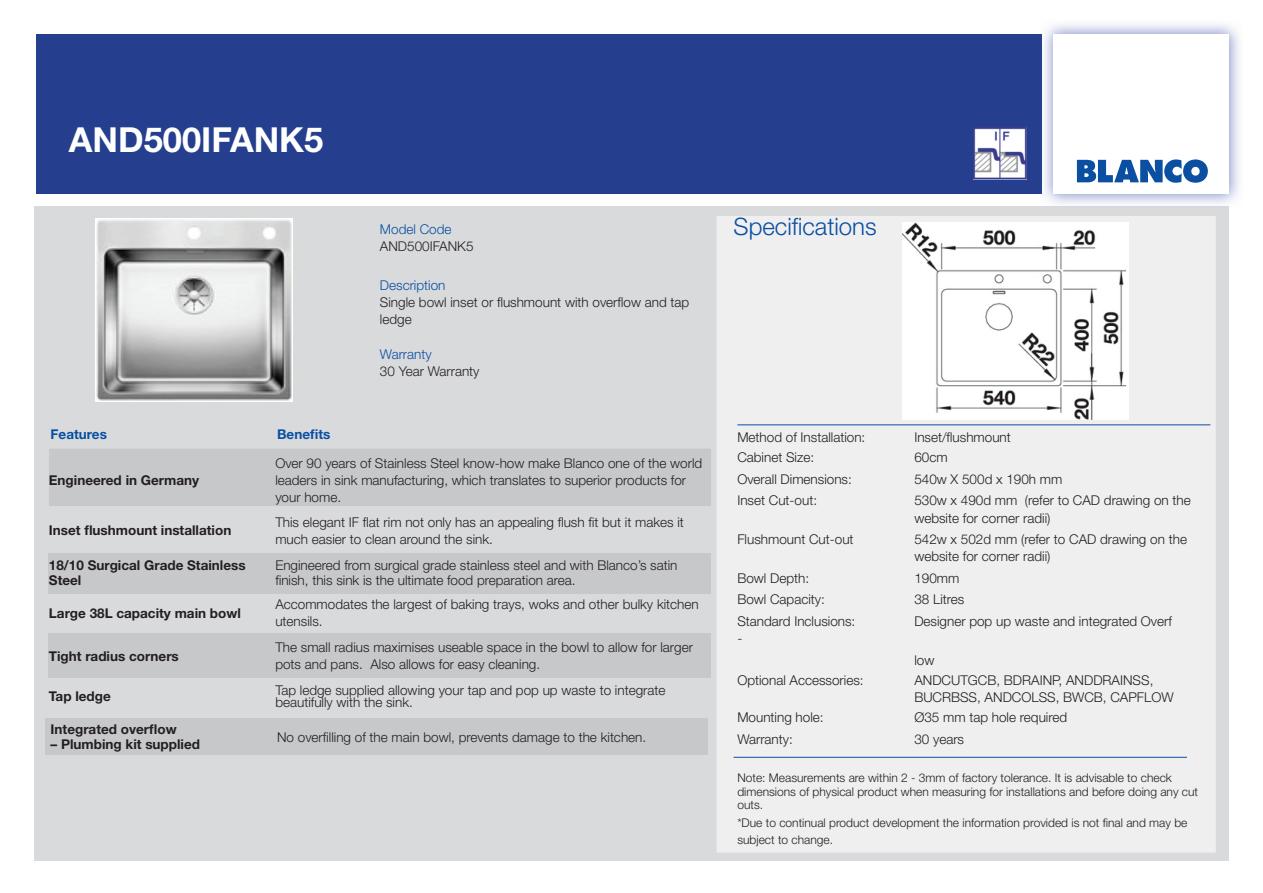
<style>
.page{position:relative;width:1263px;height:893px;background:#fff}
.page>*{position:absolute;margin:0;border:0;box-sizing:border-box;transform-origin:0 0}
.t1{font:700 34.5px "Helvetica Neue LT Std";color:#fff}
.t2{font:300 24px "Helvetica Neue LT Std";color:#0a4fa2}
.t3{font:300 13.5px/17.2px "Helvetica Neue LT Std";color:#231f20}
.t4{font:700 13.5px/15px "Helvetica Neue LT Std";color:#231f20}
.t5{font:300 13.5px "Helvetica Neue LT Std";color:#0a4fa2}
.t6{font:700 13.5px "Helvetica Neue LT Std";color:#0a4fa2}
.t7{font:300 12px/13.5px "Helvetica Neue LT Std";color:#231f20}
</style>
<div class="page">
<div style="left:36px;top:34px;width:1006px;height:160px;background:#253f8e"></div>
<div style="left:34px;top:206px;width:1195px;height:654px;background:#d9dadc"></div>
<img style="left:1044px;top:24px;width:195px;height:180px">
<div style="left:1054px;top:34px;width:175px;height:160px;background:#fff"></div>
<svg style="left:1077px;top:159px;width:131px;height:24px"></svg>
<div style="left:716px;top:216px;width:500px;height:637px;background:#efeff0"></div>
<hr style="left:737px;top:424px;width:473px;height:1px;background:#0a4fa2">
<div style="left:49px;top:449px;width:662px;height:57px;background:#c7c8ca"></div>
<div style="left:51px;top:450px;width:14px;height:12px;background:#c7c8ca"></div>
<div style="left:49px;top:634px;width:662px;height:44px;background:#c7c8ca"></div>
<div style="left:46px;top:719px;width:662px;height:36px;background:#c7c8ca"></div>
<div style="left:49px;top:553px;width:662px;height:40px;background:#c7c8ca"></div>
<hr style="left:733px;top:757px;width:454px;height:1px;background:#0a4fa2">
<img style="left:974px;top:127px;width:52px;height:53px">
<img style="left:96px;top:219px;width:196px;height:183px">
<img style="left:902px;top:223px;width:226px;height:197px">
<h1 class="t1" style="left:69px;top:119px;width:256px">AND500IFANK5</h1>
<p class="t5" style="left:380px;top:221px;width:73px">Model Code</p>
<p class="t3" style="left:380px;top:237px;width:95px">AND500IFANK5</p>
<p class="t5" style="left:380px;top:277px;width:67px">Description</p>
<p class="t3" style="left:380px;top:293px;width:311px">Single bowl inset or flushmount with overflow and tap ledge</p>
<p class="t5" style="left:380px;top:346px;width:53px">Warranty</p>
<p class="t3" style="left:380px;top:362px;width:101px">30 Year Warranty</p>
<p class="t6" style="left:51px;top:425px;width:58px">Features</p>
<p class="t6" style="left:277px;top:425px;width:55px">Benefits</p>
<p class="t4" style="left:49px;top:472px;width:152px">Engineered in Germany</p>
<p class="t3" style="left:275px;top:454px;width:428px">Over 90 years of Stainless Steel know-how make Blanco one of the world leaders in sink manufacturing, which translates to superior products for your home.</p>
<p class="t4" style="left:49px;top:523px;width:184px">Inset flushmount installation</p>
<p class="t3" style="left:275px;top:513px;width:410px">This elegant IF flat rim not only has an appealing flush fit but it makes it much easier to clean around the sink.</p>
<p class="t4" style="left:49px;top:557px;width:198px">18/10 Surgical Grade Stainless<br>Steel</p>
<p class="t3" style="left:275px;top:557px;width:404px;line-height:15px">Engineered from surgical grade stainless steel and with Blanco’s satin finish, this sink is the ultimate food preparation area.</p>
<p class="t4" style="left:49px;top:605px;width:193px">Large 38L capacity main bowl</p>
<p class="t3" style="left:275px;top:595px;width:425px">Accommodates the largest of baking trays, woks and other bulky kitchen utensils.</p>
<p class="t4" style="left:49px;top:648px;width:131px">Tight radius corners</p>
<p class="t3" style="left:275px;top:638px;width:419px">The small radius maximises useable space in the bowl to allow for larger pots and pans. Also allows for easy cleaning.</p>
<p class="t4" style="left:49px;top:689px;width:63px">Tap ledge</p>
<p class="t3" style="left:275px;top:684px;width:392px;line-height:12px">Tap ledge supplied allowing your tap and pop up waste to integrate beautifully with the sink.</p>
<p class="t4" style="left:51px;top:721px;width:127px">Integrated overflow</p>
<p class="t4" style="left:51px;top:736px;width:151px">– Plumbing kit supplied</p>
<p class="t3" style="left:277px;top:728px;width:371px">No overfilling of the main bowl, prevents damage to the kitchen.</p>
<h2 class="t2" style="left:733px;top:212px;width:145px">Specifications</h2>
<p class="t3" style="left:737px;top:428px;width:130px">Method of Installation:</p>
<p class="t3" style="left:914px;top:428px;width:98px">Inset/flushmount</p>
<p class="t3" style="left:737px;top:449px;width:78px">Cabinet Size:</p>
<p class="t3" style="left:914px;top:449px;width:35px">60cm</p>
<p class="t3" style="left:737px;top:470px;width:116px">Overall Dimensions:</p>
<p class="t3" style="left:914px;top:470px;width:150px">540w X 500d x 190h mm</p>
<p class="t3" style="left:737px;top:492px;width:81px">Inset Cut-out:</p>
<p class="t3" style="left:914px;top:492px;width:278px">530w x 490d mm (refer to CAD drawing on the website for corner radii)</p>
<p class="t3" style="left:737px;top:530px;width:118px">Flushmount Cut-out</p>
<p class="t3" style="left:914px;top:530px;width:274px">542w x 502d mm (refer to CAD drawing on the website for corner radii)</p>
<p class="t3" style="left:737px;top:569px;width:73px">Bowl Depth:</p>
<p class="t3" style="left:914px;top:569px;width:47px">190mm</p>
<p class="t3" style="left:737px;top:591px;width:89px">Bowl Capacity:</p>
<p class="t3" style="left:914px;top:591px;width:52px">38 Litres</p>
<p class="t3" style="left:737px;top:612px;width:120px">Standard Inclusions:</p>
<p class="t3" style="left:914px;top:612px;width:259px">Designer pop up waste and integrated Overf</p>
<p class="t3" style="left:737px;top:629px;width:6px">-</p>
<p class="t3" style="left:914px;top:651px;width:22px">low</p>
<p class="t3" style="left:737px;top:671px;width:128px">Optional Accessories:</p>
<p class="t3" style="left:914px;top:671px;width:261px">ANDCUTGCB, BDRAINP, ANDDRAINSS,<br>BUCRBSS, ANDCOLSS, BWCB, CAPFLOW</p>
<p class="t3" style="left:737px;top:709px;width:88px">Mounting hole:</p>
<p class="t3" style="left:914px;top:709px;width:154px">Ø35 mm tap hole required</p>
<p class="t3" style="left:737px;top:730px;width:57px">Warranty:</p>
<p class="t3" style="left:914px;top:730px;width:51px">30 years</p>
<p class="t7" style="left:737px;top:771px;width:462px">Note: Measurements are within 2 - 3mm of factory tolerance. It is advisable to check dimensions of physical product when measuring for installations and before doing any cut outs.</p>
<p class="t7" style="left:737px;top:814px;width:452px;line-height:16.5px">*Due to continual product development the information provided is not final and may be subject to change.</p>
</div>
